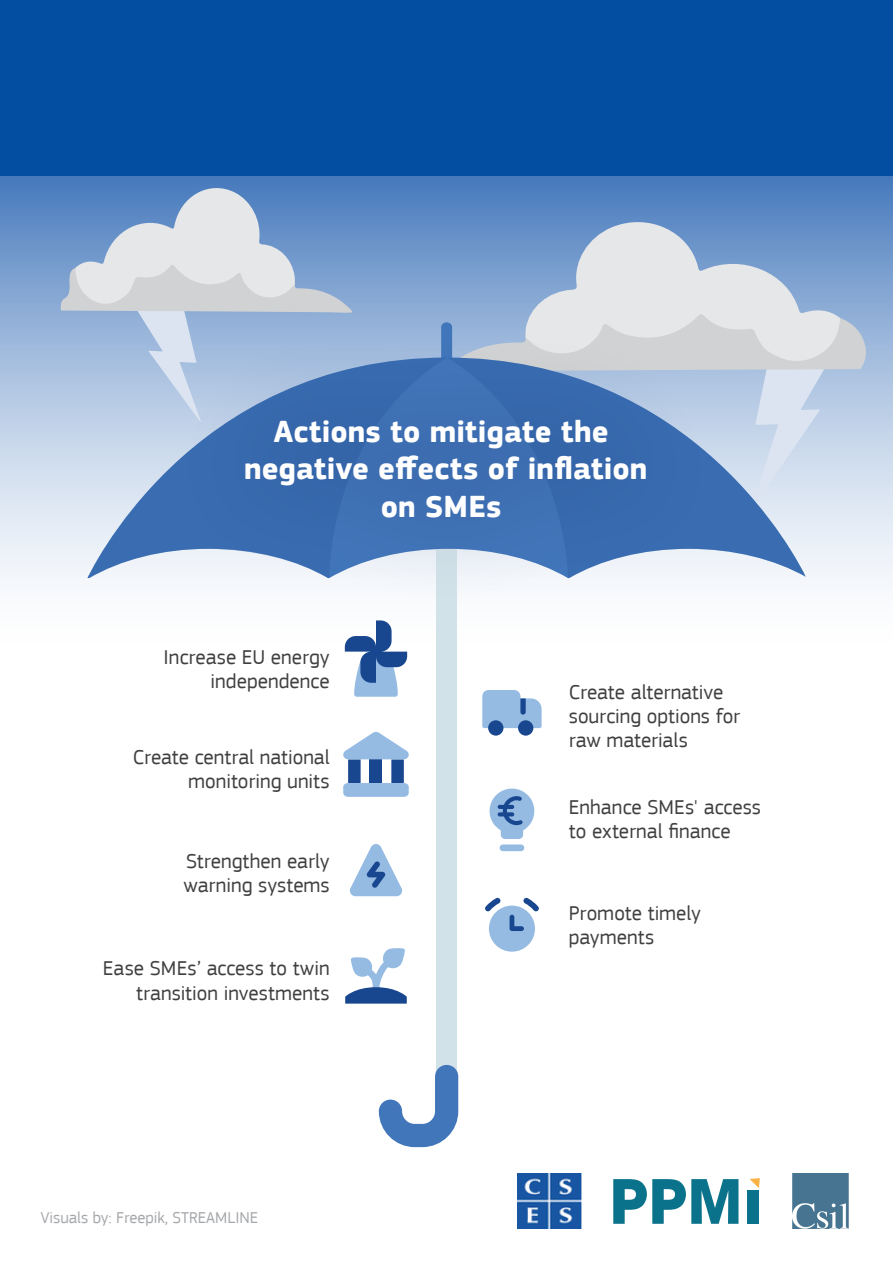
<style>
.page{position:relative;width:893px;height:1263px;background:#fff}
.page>*{position:absolute;margin:0;border:0;box-sizing:border-box;transform-origin:0 0}
.t1{font:700 31.5px/37.5px "EC Square Sans Pro";letter-spacing:.005em;color:#fff;text-align:center}
.t2{font:21px/24px "EC Square Sans Pro";color:#404041}
.t3{font:16.5px "EC Square Sans Pro";color:#a6a8ab}
</style>
<div class="page">
<svg style="left:0;top:176px;width:893px;height:406px;background:#88a9d4"></svg>
<svg style="left:525px;top:212px;width:317px;height:101px;background:#94afd3"></svg>
<svg style="left:60px;top:180px;width:292px;height:242px;background:#98b2d3"></svg>
<svg style="left:815px;top:313px;width:52px;height:196px;background:#c8d5e5"></svg>
<div style="left:436px;top:532px;width:21px;height:546px;background:#d2e2e9"></div>
<svg style="left:379px;top:1065px;width:79px;height:82px"></svg>
<img style="left:793px;top:1173px;width:55px;height:56px">
<img style="left:517px;top:1173px;width:64px;height:55px">
<svg style="left:750px;top:1178px;width:10px;height:10px"></svg>
<svg style="left:613px;top:1179px;width:125px;height:45px"></svg>
<div style="left:748px;top:1190px;width:11px;height:34px;background:#0a728a"></div>
<svg style="left:354px;top:661px;width:52px;height:36px"></svg>
<svg style="left:482px;top:690px;width:60px;height:46px"></svg>
<svg style="left:345px;top:948px;width:62px;height:56px"></svg>
<svg style="left:350px;top:844px;width:52px;height:52px"></svg>
<div style="left:489px;top:905px;width:46px;height:47px;background:#95bbe3;border-radius:50%"></div>
<svg style="left:485px;top:898px;width:54px;height:33px"></svg>
<svg style="left:489px;top:788px;width:45px;height:63px"></svg>
<svg style="left:343px;top:732px;width:66px;height:65px"></svg>
<img style="left:67px;top:288px;width:748px;height:373px">
<div style="left:0;top:0;width:893px;height:176px;background:#034ea1"></div>
<h1 class="t1" style="left:244px;top:414px;width:405px">Actions to mitigate the negative effects of inflation on SMEs</h1>
<p class="t2" style="left:164px;top:645px;width:168px;text-align:right">Increase EU energy independence</p>
<p class="t2" style="left:133px;top:745px;width:198px;text-align:right">Create central national monitoring units</p>
<p class="t2" style="left:183px;top:849px;width:148px">Strengthen early warning systems</p>
<p class="t2" style="left:103px;top:957px;width:228px;text-align:right">Ease SMEs’ access to twin transition investments</p>
<p class="t3" style="left:41px;top:1208px;width:219px">Visuals by: Freepik, STREAMLINE</p>
<p class="t2" style="left:569px;top:680px;width:173px">Create alternative sourcing options for raw materials</p>
<p class="t2" style="left:569px;top:795px;width:194px">Enhance SMEs' access to external finance</p>
<p class="t2" style="left:569px;top:901px;width:134px">Promote timely payments</p>
</div>
